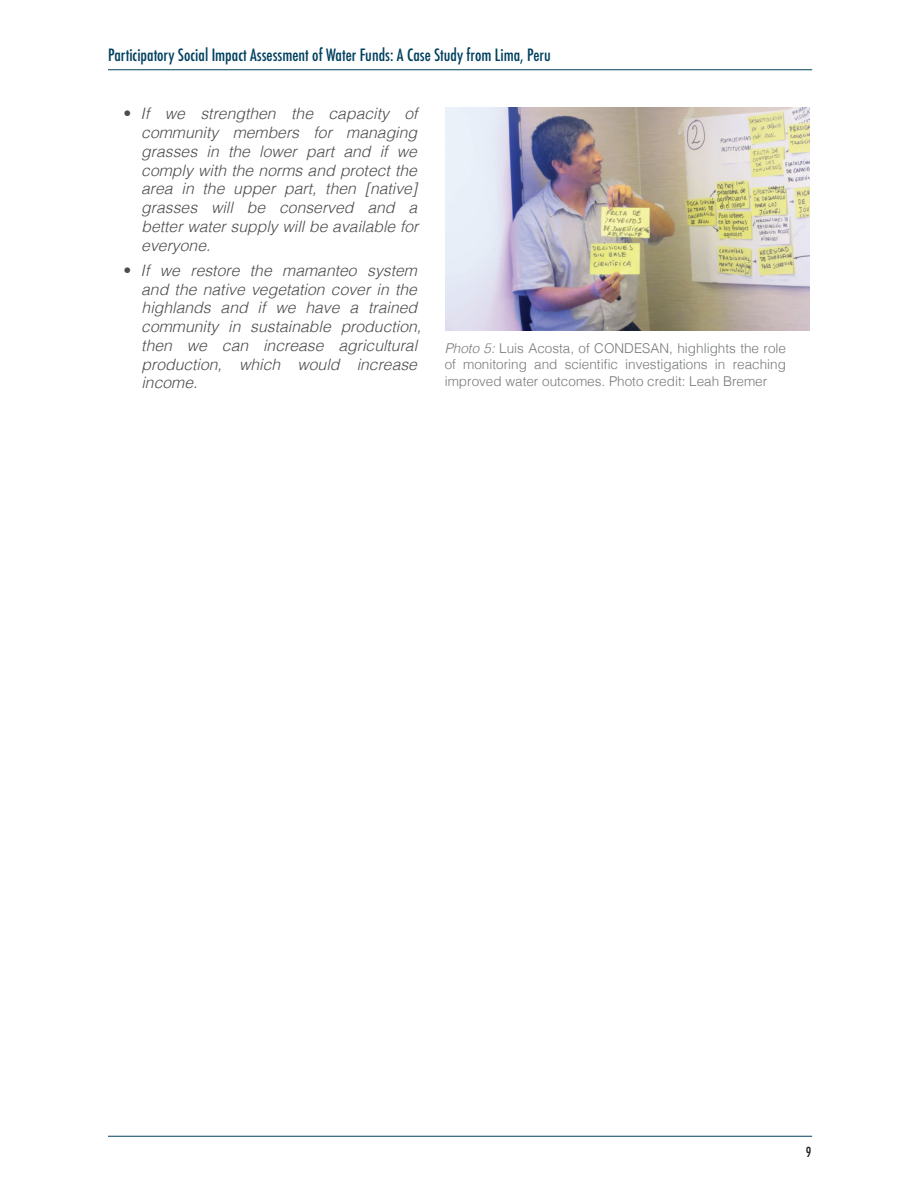
<style>
.page{position:relative;width:918px;height:1188px;background:#fff}
.page>*{position:absolute;margin:0;border:0;box-sizing:border-box;transform-origin:0 0}
.t1{font:500 condensed 16.5px "Futura";color:#00405e}
.t2{font:italic 300 15.75px/18.8px "Helvetica";color:#4b4c4d;text-align:justify}
.Footnote_text{font:300 13.5px/16.2px "Helvetica";color:#76787b;text-align:justify}
.t3{font:500 condensed 13.5px "Futura";color:#231f20}
.s1{font-style:normal}
.s2{font-style:italic}
</style>
<div class="page">
<hr style="left:108px;top:69px;width:704px;height:1px;background:#00405e">
<hr style="left:108px;top:1136px;width:704px;height:1px;background:#00405e">
<img style="left:446px;top:108px;width:364px;height:222px">
<p class="t1" style="left:108px;top:45px;width:444px">Participatory Social Impact Assessment of Water Funds: A Case Study from Lima, Peru</p>
<p class="t2" style="left:141px;top:103px;width:279px;text-indent:-18px"><span class="s1">•</span> If we strengthen the capacity of community members for managing grasses in the lower part and if we comply with the norms and protect the area in the upper part, then [native] grasses will be conserved and a better water supply will be available for everyone.</p>
<p class="t2" style="left:141px;top:260px;width:282px;text-align:left;text-indent:-18px"><span class="s1">•</span> If we restore the mamanteo system and the native vegetation cover in the highlands and if we have a trained community in sustainable production, then we can increase agricultural production, which would increase income.</p>
<p class="Footnote_text" style="left:445px;top:339px;width:343px"><span class="s2">Photo 5:</span> Luis Acosta, of CONDESAN, highlights the role of monitoring and scientific investigations in reaching improved water outcomes. Photo credit: Leah Bremer</p>
<p class="t3" style="left:806px;top:1143px;width:7px">9</p>
</div>
